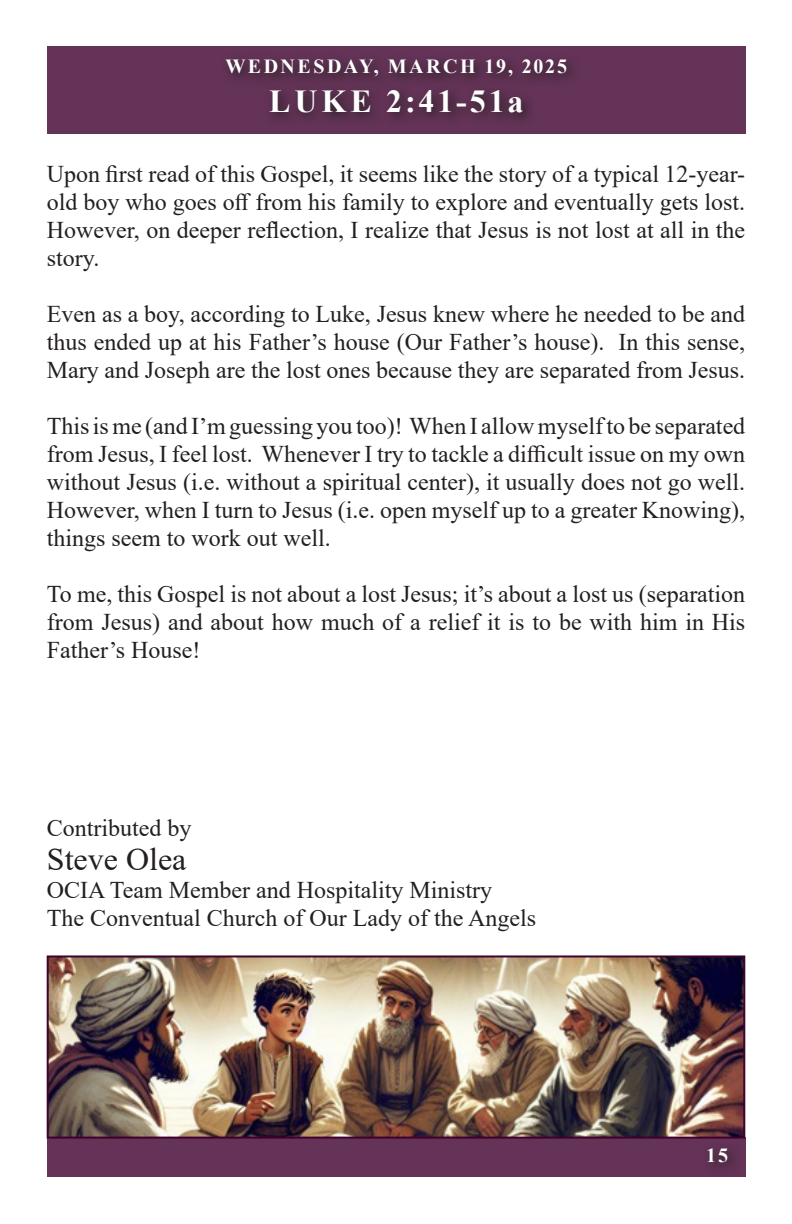
<style>
.page{position:relative;width:792px;height:1224px;background:#fff}
.page>*{position:absolute;margin:0;border:0;box-sizing:border-box;transform-origin:0 0}
.t1{font:700 32px "Times New Roman";letter-spacing:.11em;color:#fff}
.Verse{font:32px "Times New Roman";color:#231f20}
.Verse-2{font:24px/28px "Times New Roman";color:#231f20;text-align:justify}
.Paragraph_Spacer{font:24px "Times New Roman";color:#231f20}
.t2{font:700 20px "Times New Roman";letter-spacing:.125em;color:#fff}
</style>
<div class="page">
<div style="left:47px;top:1138px;width:698px;height:39px;background:#643357"></div>
<div style="left:47px;top:47px;width:698px;height:87px;background:#643357"></div>
<svg style="left:229px;top:61px;width:343px;height:59px;fill:#5b304f"></svg>
<div style="left:702px;top:1142px;width:40px;height:35px;background:linear-gradient(to right,#5d3151,#5e3152)"></div>
<img style="left:50px;top:958px;width:692px;height:178px">
<div style="left:47px;top:955px;width:698px;height:184px;border:2px solid #3e002d"></div>
<p class="t2" style="left:225px;top:52px;width:343px">WEDNESDAY, MARCH 19, 2025</p>
<p class="t1" style="left:269px;top:78px;width:256px">LUKE 2:41-51a</p>
<p class="Verse-2" style="left:47px;top:160px;width:700px">Upon first read of this Gospel, it seems like the story of a typical 12-year&shy;old boy who goes off from his family to explore and eventually gets lost.<br>However, on deeper reflection, I realize that Jesus is not lost at all in the story.</p>
<p class="Verse-2" style="left:47px;top:300px;width:700px">Even as a boy, according to Luke, Jesus knew where he needed to be and thus ended up at his Father’s house (Our Father’s house). In this sense, Mary and Joseph are the lost ones because they are separated from Jesus.</p>
<p class="Verse-2" style="left:47px;top:412px;width:700px">This is me (and I’m guessing you too)! When I allow myself to be separated from Jesus, I feel lost. Whenever I try to tackle a difficult issue on my own without Jesus (i.e. without a spiritual center), it usually does not go well.<br>However, when I turn to Jesus (i.e. open myself up to a greater Knowing), things seem to work out well.</p>
<p class="Verse-2" style="left:47px;top:580px;width:700px">To me, this Gospel is not about a lost Jesus; it’s about a lost us (separation from Jesus) and about how much of a relief it is to be with him in His Father’s House!</p>
<p class="Verse-2" style="left:47px;top:813px;width:146px">Contributed by</p>
<p class="Verse" style="left:47px;top:837px;width:141px">Steve Olea</p>
<p class="Paragraph_Spacer" style="left:47px;top:873px;width:447px">OCIA Team Member and Hospitality Ministry</p>
<p class="Verse-2" style="left:47px;top:903px;width:491px">The Conventual Church of Our Lady of the Angels</p>
<p class="t2" style="left:706px;top:1141px;width:23px">15</p>
</div>
